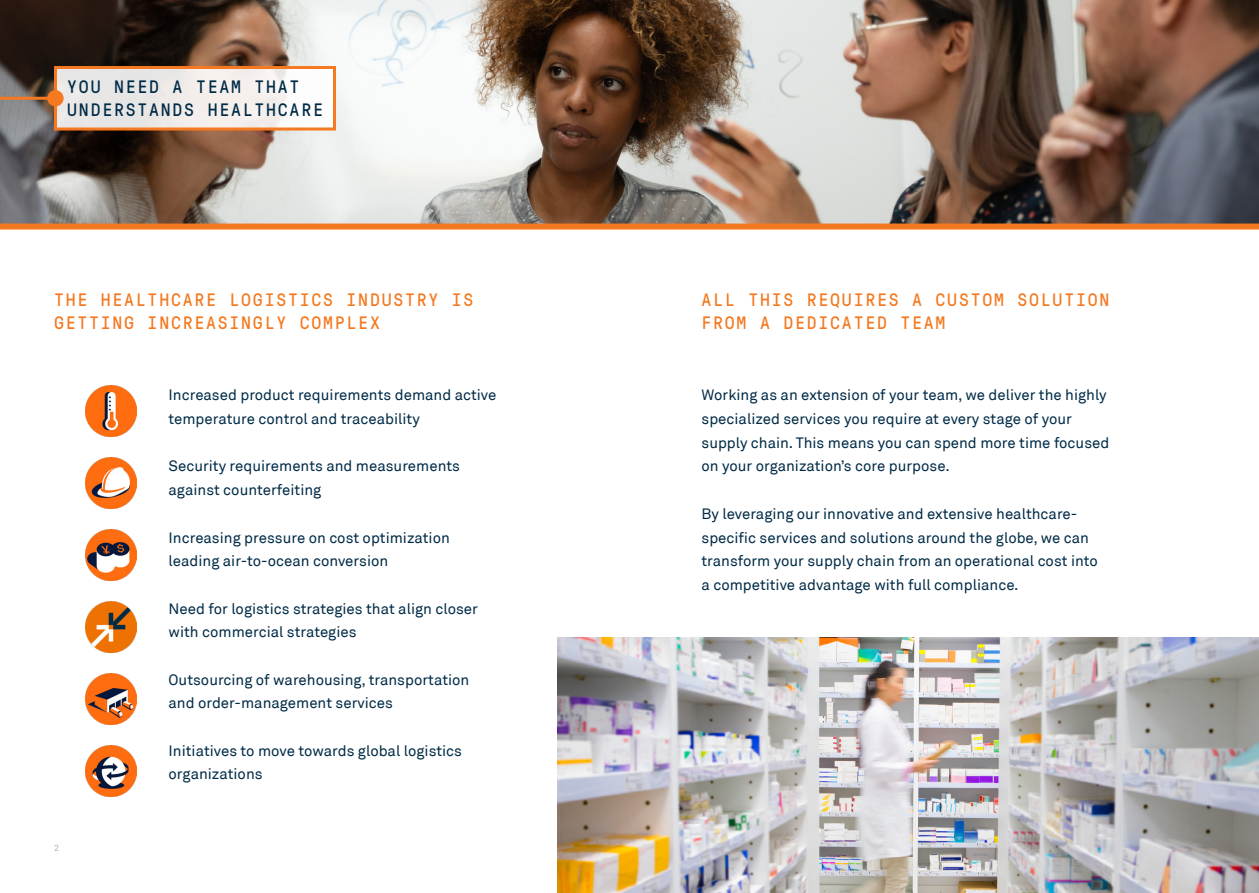
<style>
.page{position:relative;width:1259px;height:893px;background:#fff}
.page>*{position:absolute;margin:0;border:0;box-sizing:border-box;transform-origin:0 0}
.t1{font:18px/23.7px "GT Pressura Mono";letter-spacing:.1em;color:#f47920}
.t2{font:18px/23.7px "GT Pressura Mono";letter-spacing:.1em;color:#002b47}
.t3{font:15px/23.7px "Akkurat";color:#002b47}
.t4{font:9px "Akkurat";color:#b3b4b4}
</style>
<div class="page">
<img style="left:557px;top:637px;width:702px;height:256px">
<img style="left:86px;top:386px;width:51px;height:51px">
<img style="left:86px;top:458px;width:51px;height:51px">
<img style="left:86px;top:530px;width:51px;height:51px">
<img style="left:86px;top:602px;width:51px;height:51px">
<img style="left:86px;top:674px;width:51px;height:51px">
<img style="left:86px;top:746px;width:51px;height:51px">
<img style="left:0;top:0;width:1259px;height:224px">
<svg style="left:52px;top:65px;width:285px;height:67px"></svg>
<hr style="left:0;top:97px;width:56px;height:3px;background:#f47920">
<div style="left:47px;top:90px;width:17px;height:16px;background:#f47920;border-radius:50%"></div>
<div style="left:0;top:224px;width:1259px;height:6px;background:#f47920"></div>
<p class="t2" style="left:67px;top:74px;width:257px">YOU NEED A TEAM THAT<br>UNDERSTANDS HEALTHCARE</p>
<p class="t1" style="left:54px;top:287px;width:421px">THE HEALTHCARE LOGISTICS INDUSTRY IS<br>GETTING INCREASINGLY COMPLEX</p>
<p class="t1" style="left:701px;top:287px;width:409px">ALL THIS REQUIRES A CUSTOM SOLUTION<br>FROM A DEDICATED TEAM</p>
<p class="t4" style="left:54px;top:843px;width:7px">2</p>
<p class="t3" style="left:169px;top:384px;width:329px">Increased product requirements demand active temperature control and traceability</p>
<p class="t3" style="left:169px;top:455px;width:293px">Security requirements and measurements against counterfeiting</p>
<p class="t3" style="left:169px;top:526px;width:283px">Increasing pressure on cost optimization leading air-to-ocean conversion</p>
<p class="t3" style="left:169px;top:597px;width:311px">Need for logistics strategies that align closer with commercial strategies</p>
<p class="t3" style="left:169px;top:668px;width:302px">Outsourcing of warehousing, transportation and order-management services</p>
<p class="t3" style="left:169px;top:739px;width:295px">Initiatives to move towards global logistics organizations</p>
<p class="t3" style="left:701px;top:384px;width:409px">Working as an extension of your team, we deliver the highly specialized services you require at every stage of your supply chain. This means you can spend more time focused on your organization’s core purpose.</p>
<p class="t3" style="left:701px;top:502px;width:398px">By leveraging our innovative and extensive healthcare&shy;specific services and solutions around the globe, we can transform your supply chain from an operational cost into a competitive advantage with full compliance.</p>
</div>
